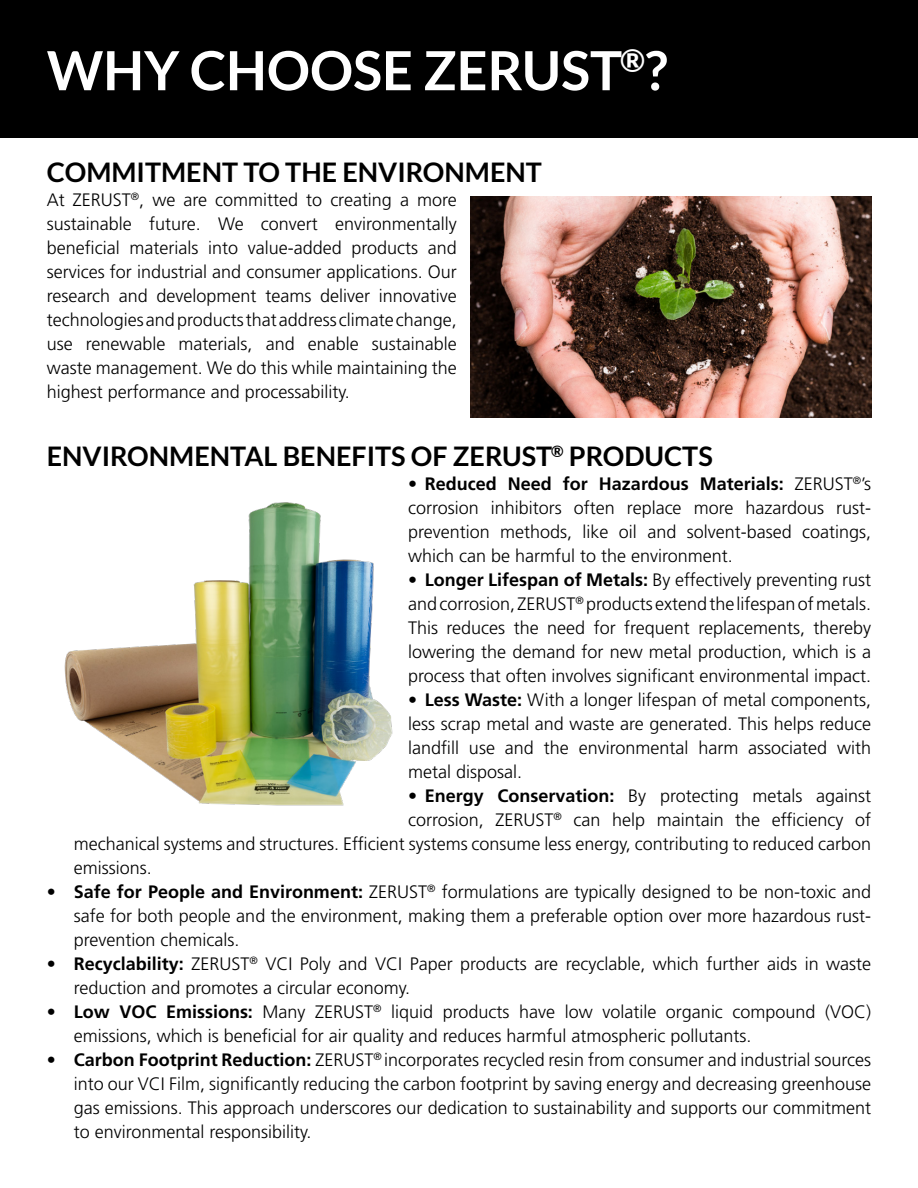
<style>
.page{position:relative;width:918px;height:1188px;background:#fff}
.page>*{position:absolute;margin:0;border:0;box-sizing:border-box;transform-origin:0 0}
._80_Header_C{font:700 54px "Lato";color:#fff}
.Text_Left_Justify{font:700 27px "Lato";color:#000}
._80_Header_C-2{font:300 18px/24px "Frutiger LT Std";color:#000;text-align:justify}
.s1{font-weight:700}
</style>
<div class="page">
<div style="left:0;top:0;width:918px;height:137px;background:#000"></div>
<img style="left:64px;top:502px;width:329px;height:304px">
<img style="left:470px;top:196px;width:401px;height:221px">
<p class="_80_Header_C" style="left:47px;top:40px;width:622px">WHY CHOOSE ZERUST<sup>®</sup>?</p>
<p class="Text_Left_Justify" style="left:47px;top:157px;width:497px">COMMITMENT TO THE ENVIRONMENT</p>
<p class="_80_Header_C-2" style="left:47px;top:188px;width:412px">At ZERUST<sup>®</sup>, we are committed to creating a more sustainable future. We convert environmentally beneficial materials into value-added products and services for industrial and consumer applications. Our research and development teams deliver innovative technologies and products that address climate change, use renewable materials, and enable sustainable waste management. We do this while maintaining the highest performance and processability.</p>
<p class="Text_Left_Justify" style="left:47px;top:441px;width:668px">ENVIRONMENTAL BENEFITS OF ZERUST<sup>®</sup> PRODUCTS</p>
<p class="_80_Header_C-2" style="left:408px;top:472px;width:465px"><span class="s1">• Reduced Need for Hazardous Materials:</span> ZERUST<sup>®</sup>’s corrosion inhibitors often replace more hazardous rust&shy;prevention methods, like oil and solvent-based coatings, which can be harmful to the environment.</p>
<p class="_80_Header_C-2" style="left:408px;top:568px;width:465px"><span class="s1">• Longer Lifespan of Metals:</span> By effectively preventing rust and corrosion, ZERUST<sup>®</sup> products extend the lifespan of metals.<br>This reduces the need for frequent replacements, thereby lowering the demand for new metal production, which is a process that often involves significant environmental impact.</p>
<p class="_80_Header_C-2" style="left:408px;top:688px;width:465px"><span class="s1">• Less Waste:</span> With a longer lifespan of metal components, less scrap metal and waste are generated. This helps reduce landfill use and the environmental harm associated with metal disposal.</p>
<p class="_80_Header_C-2" style="left:408px;top:784px;width:465px"><span class="s1">• Energy Conservation:</span> By protecting metals against</p>
<p class="_80_Header_C-2" style="left:408px;top:808px;width:465px">corrosion, ZERUST<sup>®</sup> can help maintain the efficiency of</p>
<p class="_80_Header_C-2" style="left:74px;top:832px;width:799px">mechanical systems and structures. Efficient systems consume less energy, contributing to reduced carbon</p>
<p class="_80_Header_C-2" style="left:74px;top:856px;width:80px">emissions.</p>
<p class="_80_Header_C-2" style="left:74px;top:880px;width:799px;text-indent:-27px"><span class="s1">• Safe for People and Environment:</span> ZERUST<sup>®</sup> formulations are typically designed to be non-toxic and safe for both people and the environment, making them a preferable option over more hazardous rust&shy;prevention chemicals.</p>
<p class="_80_Header_C-2" style="left:74px;top:952px;width:799px;text-indent:-27px"><span class="s1">• Recyclability:</span> ZERUST<sup>®</sup> VCI Poly and VCI Paper products are recyclable, which further aids in waste reduction and promotes a circular economy.</p>
<p class="_80_Header_C-2" style="left:74px;top:1000px;width:799px;text-indent:-27px"><span class="s1">• Low VOC Emissions:</span> Many ZERUST<sup>®</sup> liquid products have low volatile organic compound (VOC) emissions, which is beneficial for air quality and reduces harmful atmospheric pollutants.</p>
<p class="_80_Header_C-2" style="left:74px;top:1048px;width:799px;text-indent:-27px"><span class="s1">• Carbon Footprint Reduction:</span> ZERUST<sup>®</sup> incorporates recycled resin from consumer and industrial sources into our VCI Film, significantly reducing the carbon footprint by saving energy and decreasing greenhouse gas emissions. This approach underscores our dedication to sustainability and supports our commitment to environmental responsibility.</p>
</div>
